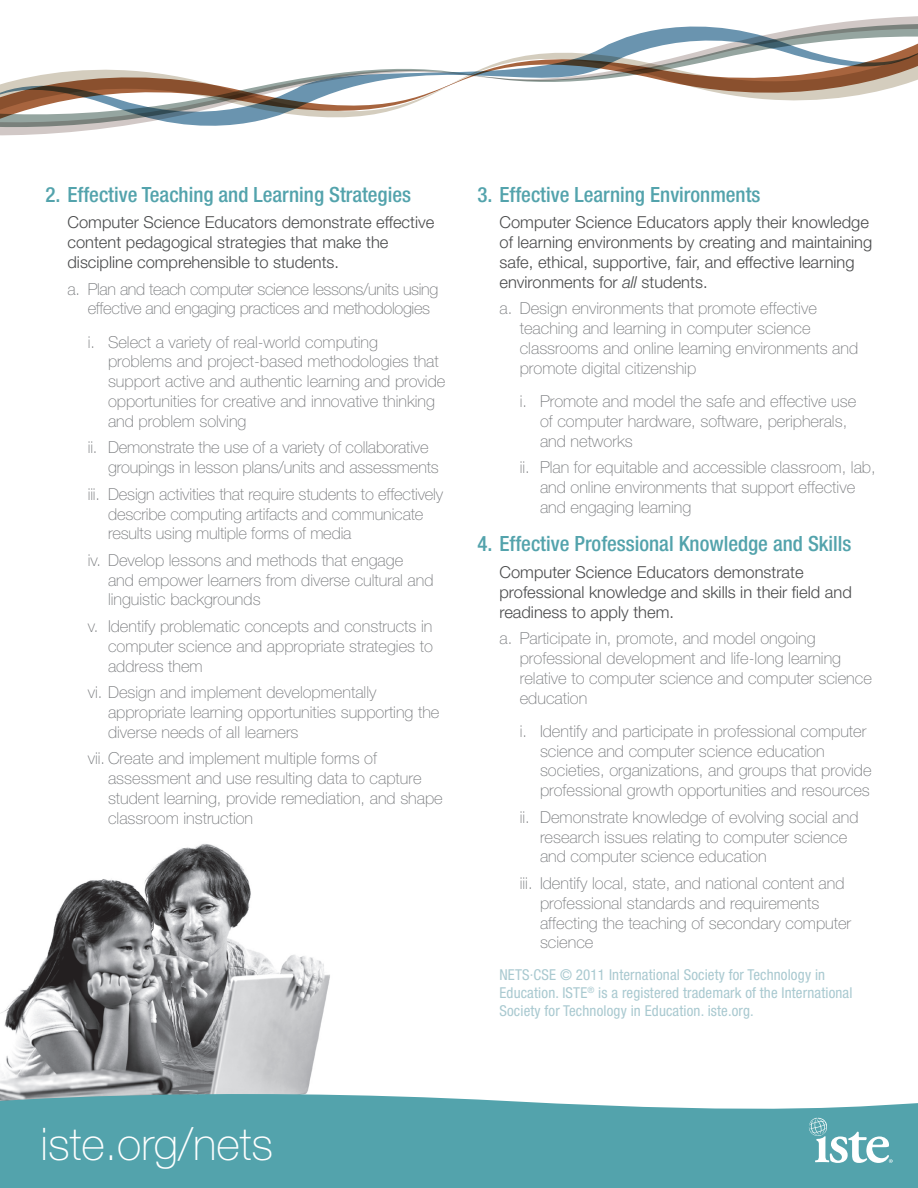
<style>
.page{position:relative;width:918px;height:1188px;background:#fff}
.page>*{position:absolute;margin:0;border:0;box-sizing:border-box;transform-origin:0 0}
.t1{font:100 45px "Helvetica Neue LT Std";color:#fff}
.t2{font:500 condensed 21px "Helvetica Neue LT Std";color:#53a3ac}
.t3{font:100 16.5px/19.8px "Helvetica Neue LT Std";color:#76787b}
.t4{font:300 16.5px/19.8px "Helvetica Neue LT Std";color:#4b4c4d}
.t5{font:100 16.5px/19.8px "Helvetica Neue LT Std";letter-spacing:-.02em;color:#76787b}
.t6{font:condensed 15px/18px "Helvetica Neue LT Std";letter-spacing:.01em;color:#a9c9d0}
.s1{font-style:italic}
</style>
<div class="page">
<img style="left:0;top:844px;width:330px;height:241px">
<svg style="left:0;top:1085px;width:918px;height:103px;background:#6baeb6"></svg>
<svg style="left:809px;top:1118px;width:84px;height:45px"></svg>
<svg style="left:0;top:16px;width:918px;height:119px"></svg>
<p class="t2" style="left:46px;top:182px;width:367px">2. Effective Teaching and Learning Strategies</p>
<p class="t4" style="left:68px;top:212px;width:368px">Computer Science Educators demonstrate effective content pedagogical strategies that make the discipline comprehensible to students.</p>
<p class="t5" style="left:88px;top:279px;width:352px;text-indent:-20px">a. Plan and teach computer science lessons/units using effective and engaging practices and methodologies</p>
<p class="t3" style="left:108px;top:332px;width:339px;text-indent:-20px">i. Select a variety of real-world computing problems and project-based methodologies that support active and authentic learning and provide opportunities for creative and innovative thinking and problem solving</p>
<p class="t3" style="left:108px;top:438px;width:332px;text-indent:-20px">ii. Demonstrate the use of a variety of collaborative groupings in lesson plans/units and assessments</p>
<p class="t3" style="left:108px;top:484px;width:337px;text-indent:-20px">iii. Design activities that require students to effectively describe computing artifacts and communicate results using multiple forms of media</p>
<p class="t3" style="left:108px;top:550px;width:327px;text-indent:-20px">iv. Develop lessons and methods that engage<br>and empower learners from diverse cultural and linguistic backgrounds</p>
<p class="t3" style="left:108px;top:616px;width:326px;text-align:justify;text-indent:-20px">v. Identify problematic concepts and constructs in computer science and appropriate strategies to address them</p>
<p class="t3" style="left:108px;top:682px;width:333px;text-indent:-20px">vi. Design and implement developmentally appropriate learning opportunities supporting the diverse needs of all learners</p>
<p class="t3" style="left:108px;top:749px;width:336px;text-indent:-20px">vii. Create and implement multiple forms of assessment and use resulting data to capture student learning, provide remediation, and shape classroom instruction</p>
<p class="t2" style="left:478px;top:182px;width:284px">3. Effective Learning Environments</p>
<p class="t4" style="left:500px;top:212px;width:374px">Computer Science Educators apply their knowledge of learning environments by creating and maintaining safe, ethical, supportive, fair, and effective learning environments for <span class="s1">all</span> students.</p>
<p class="t3" style="left:520px;top:299px;width:340px;text-indent:-20px">a. Design environments that promote effective teaching and learning in computer science classrooms and online learning environments and promote digital citizenship</p>
<p class="t3" style="left:540px;top:391px;width:318px;text-indent:-20px">i. Promote and model the safe and effective use of computer hardware, software, peripherals, and networks</p>
<p class="t3" style="left:540px;top:457px;width:337px;text-indent:-20px">ii. Plan for equitable and accessible classroom, lab, and online environments that support effective and engaging learning</p>
<p class="t2" style="left:478px;top:532px;width:376px">4. Effective Professional Knowledge and Skills</p>
<p class="t4" style="left:500px;top:562px;width:354px">Computer Science Educators demonstrate professional knowledge and skills in their field and readiness to apply them.</p>
<p class="t3" style="left:520px;top:628px;width:354px;text-indent:-20px">a. Participate in, promote, and model ongoing professional development and life-long learning relative to computer science and computer science education</p>
<p class="t3" style="left:540px;top:721px;width:333px;text-indent:-20px">i. Identify and participate in professional computer science and computer science education societies, organizations, and groups that provide professional growth opportunities and resources</p>
<p class="t3" style="left:540px;top:807px;width:320px;text-indent:-20px">ii. Demonstrate knowledge of evolving social and research issues relating to computer science and computer science education</p>
<p class="t3" style="left:540px;top:873px;width:313px;text-indent:-20px">iii. Identify local, state, and national content and professional standards and requirements affecting the teaching of secondary computer science</p>
<p class="t6" style="left:500px;top:965px;width:354px">NETS·CSE © 2011 International Society for Technology in<br>Education. ISTE<sup>®</sup> is a registered trademark of the International<br>Society for Technology in Education. iste.org.</p>
<p class="t1" style="left:40px;top:1118px;width:234px">iste.org/nets</p>
</div>
